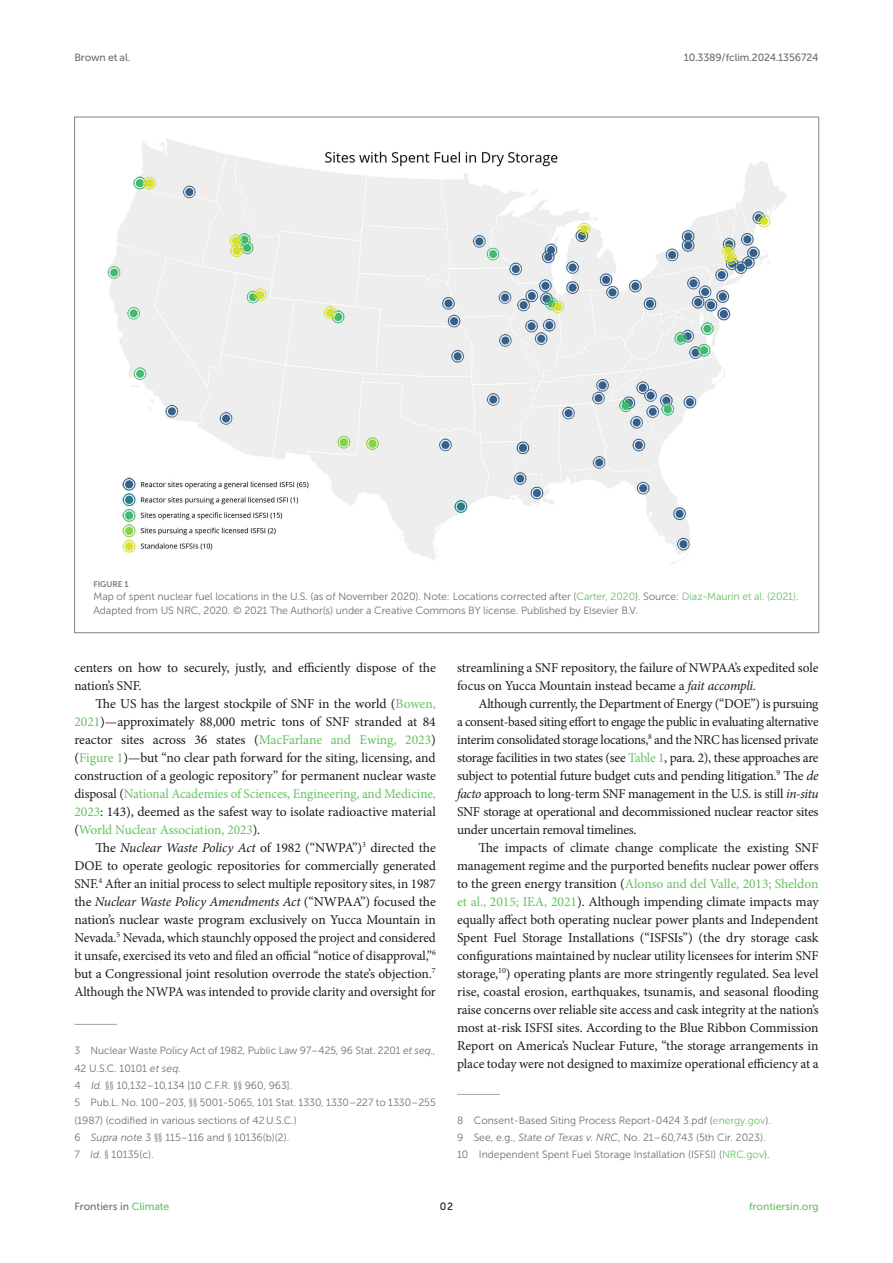
<style>
.page{position:relative;width:893px;height:1263px;background:#fff}
.page>*{position:absolute;margin:0;border:0;box-sizing:border-box;transform-origin:0 0}
.TEXT{font:13.5px/18px "Minion Pro";letter-spacing:-.015em;color:#1b1c1b;text-align:justify}
.TEXT_FLUSH{font:13.5px/18px "Minion Pro";letter-spacing:-.01em;color:#1b1c1b}
.TEXT-2{font:13.5px "Minion Pro";letter-spacing:-.005em;color:#65c161}
.FOOTNOTE{font:10.5px/18px "Museo Sans 300";color:#706f70}
.FIG_LEG{font:10.5px/13.5px "Museo Sans 300";letter-spacing:-.01em;color:#706f70}
.t1{font:10.5px "Museo Sans 500";letter-spacing:-.015em;color:#706f70}
.t2{font:10.5px "Museo Sans 500";color:#65c161}
.t3{font:10.5px "Museo Sans 500";color:#1b1c1b}
.FIG_HD{font:8.25px "Museo Sans 700";letter-spacing:-.01em;color:#7e7f7f}
.s1{color:#65c161}
.s2{font-style:italic}
.s3{color:#1b1c1b}
</style>
<div class="page">
<hr style="left:74px;top:1024px;width:43px;height:1px;background:#a2a3a3">
<hr style="left:457px;top:1094px;width:43px;height:1px;background:#a2a3a3">
<img style="left:107px;top:139px;width:680px;height:425px">
<p class="t1" style="left:74px;top:51px;width:57px">Brown et al.</p>
<p class="t1" style="left:684px;top:51px;width:136px">10.3389/fclim.2024.1356724</p>
<p class="FIG_HD" style="left:94px;top:579px;width:37px">FIGURE 1</p>
<p class="FIG_LEG" style="left:94px;top:590px;width:707px">Map of spent nuclear fuel locations in the U.S. (as of November 2020). Note: Locations corrected after (<span class="s1">Carter, 2020</span>). Source: <span class="s1">Diaz-Maurin et al. (2021)</span>.<br>Adapted from US NRC, 2020. © 2021 The Author(s) under a Creative Commons BY license. Published by Elsevier B.V.</p>
<p class="TEXT_FLUSH" style="left:74px;top:659px;width:363px">centers on how to securely, justly, and efficiently dispose of the nation’s SNF.</p>
<p class="TEXT" style="left:74px;top:695px;width:363px;text-indent:21px">The US has the largest stockpile of SNF in the world (<span class="s1">Bowen, 2021</span>)—approximately 88,000 metric tons of SNF stranded at 84 reactor sites across 36 states (<span class="s1">MacFarlane and Ewing, 2023</span>) (<span class="s1">Figure 1</span>)—but “no clear path forward for the siting, licensing, and construction of a geologic repository” for permanent nuclear waste disposal (<span class="s1">National Academies of Sciences, Engineering, and Medicine, 2023</span>: 143), deemed as the safest way to isolate radioactive material (<span class="s1">World Nuclear Association, 2023</span>).</p>
<p class="TEXT" style="left:74px;top:839px;width:363px;text-indent:21px">The <span class="s2">Nuclear Waste Policy Act</span> of 1982 (“NWPA”)<sup>3</sup> directed the DOE to operate geologic repositories for commercially generated SNF.<sup>4</sup> After an initial process to select multiple repository sites, in 1987 the <span class="s2">Nuclear Waste Policy Amendments Act</span> (“NWPAA”) focused the nation’s nuclear waste program exclusively on Yucca Mountain in Nevada.<sup>5</sup> Nevada, which staunchly opposed the project and considered it unsafe, exercised its veto and filed an official “notice of disapproval,”<sup>6 </sup>but a Congressional joint resolution overrode the state’s objection.<sup>7<br></sup>Although the NWPA was intended to provide clarity and oversight for</p>
<p class="FOOTNOTE" style="left:74px;top:1041px;width:363px">3 Nuclear Waste Policy Act of 1982, Public Law 97–425, 96 Stat. 2201 <span class="s2">et seq.,<br></span>42 U.S.C. 10101 <span class="s2">et seq.</span></p>
<p class="FOOTNOTE" style="left:74px;top:1076px;width:219px">4 <span class="s2">Id.</span> §§ 10,132–10,134 [10 C.F.R. §§ 960, 963].</p>
<p class="FOOTNOTE" style="left:74px;top:1093px;width:363px">5 Pub.L. No. 100–203, §§ 5001-5065, 101 Stat. 1330, 1330–227 to 1330–255 (1987) (codified in various sections of 42 U.S.C.)</p>
<p class="FOOTNOTE" style="left:74px;top:1128px;width:216px">6 <span class="s2">Supra note</span> 3 §§ 115–116 and § 10136(b)(2).</p>
<p class="FOOTNOTE" style="left:74px;top:1145px;width:81px">7 <span class="s2">Id.</span> § 10135(c).</p>
<p class="TEXT" style="left:457px;top:659px;width:363px">streamlining a SNF repository, the failure of NWPAA’s expedited sole</p>
<p class="TEXT" style="left:457px;top:677px;width:301px">focus on Yucca Mountain instead became a <span class="s2">fait accompli.</span></p>
<p class="TEXT" style="left:478px;top:695px;width:342px">Although currently, the Department of Energy (“DOE”) is pursuing</p>
<p class="TEXT" style="left:457px;top:713px;width:363px">a consent-based siting effort to engage the public in evaluating alternative</p>
<p class="TEXT" style="left:457px;top:731px;width:363px">interim consolidated storage locations,<sup>8</sup> and the NRC has licensed private</p>
<p class="TEXT" style="left:457px;top:749px;width:363px">storage facilities in two states (see <span class="s1">Table 1</span>, para. 2), these approaches are</p>
<p class="TEXT" style="left:457px;top:767px;width:363px">subject to potential future budget cuts and pending litigation.<sup>9</sup> The <span class="s2">de</span></p>
<p class="TEXT" style="left:457px;top:785px;width:363px"><span class="s2">facto</span> approach to long-term SNF management in the U.S. is still <span class="s2">in-situ</span></p>
<p class="TEXT" style="left:457px;top:803px;width:363px">SNF storage at operational and decommissioned nuclear reactor sites</p>
<p class="TEXT" style="left:457px;top:821px;width:181px">under uncertain removal timelines.</p>
<p class="TEXT" style="left:478px;top:839px;width:342px">The impacts of climate change complicate the existing SNF</p>
<p class="TEXT" style="left:457px;top:857px;width:363px">management regime and the purported benefits nuclear power offers</p>
<p class="TEXT-2" style="left:457px;top:875px;width:363px"><span class="s3">to the green energy transition (</span>Alonso and del Valle, 2013; Sheldon</p>
<p class="TEXT" style="left:457px;top:893px;width:363px"><span class="s1">et al., 2015; IEA, 2021</span>). Although impending climate impacts may equally affect both operating nuclear power plants and Independent Spent Fuel Storage Installations (“ISFSIs”) (the dry storage cask configurations maintained by nuclear utility licensees for interim SNF storage,<sup>10</sup>) operating plants are more stringently regulated. Sea level rise, coastal erosion, earthquakes, tsunamis, and seasonal flooding raise concerns over reliable site access and cask integrity at the nation’s most at-risk ISFSI sites. According to the Blue Ribbon Commission Report on America’s Nuclear Future, “the storage arrangements in place today were not designed to maximize operational efficiency at a</p>
<p class="FOOTNOTE" style="left:457px;top:1111px;width:315px">8 Consent-Based Siting Process Report-0424 3.pdf (<span class="s1">energy.gov</span>).</p>
<p class="FOOTNOTE" style="left:457px;top:1128px;width:310px">9 See, e.g., <span class="s2">State of Texas v. NRC</span>, No. 21–60,743 (5th Cir. 2023).</p>
<p class="FOOTNOTE" style="left:457px;top:1145px;width:314px">10 Independent Spent Fuel Storage Installation (ISFSI) (<span class="s1">NRC.gov</span>).</p>
<p class="t1" style="left:74px;top:1200px;width:97px">Frontiers in <span class="s1">Climate</span></p>
<p class="t3" style="left:440px;top:1200px;width:15px">02</p>
<p class="t2" style="left:749px;top:1200px;width:71px">frontiersin.org</p>
</div>
